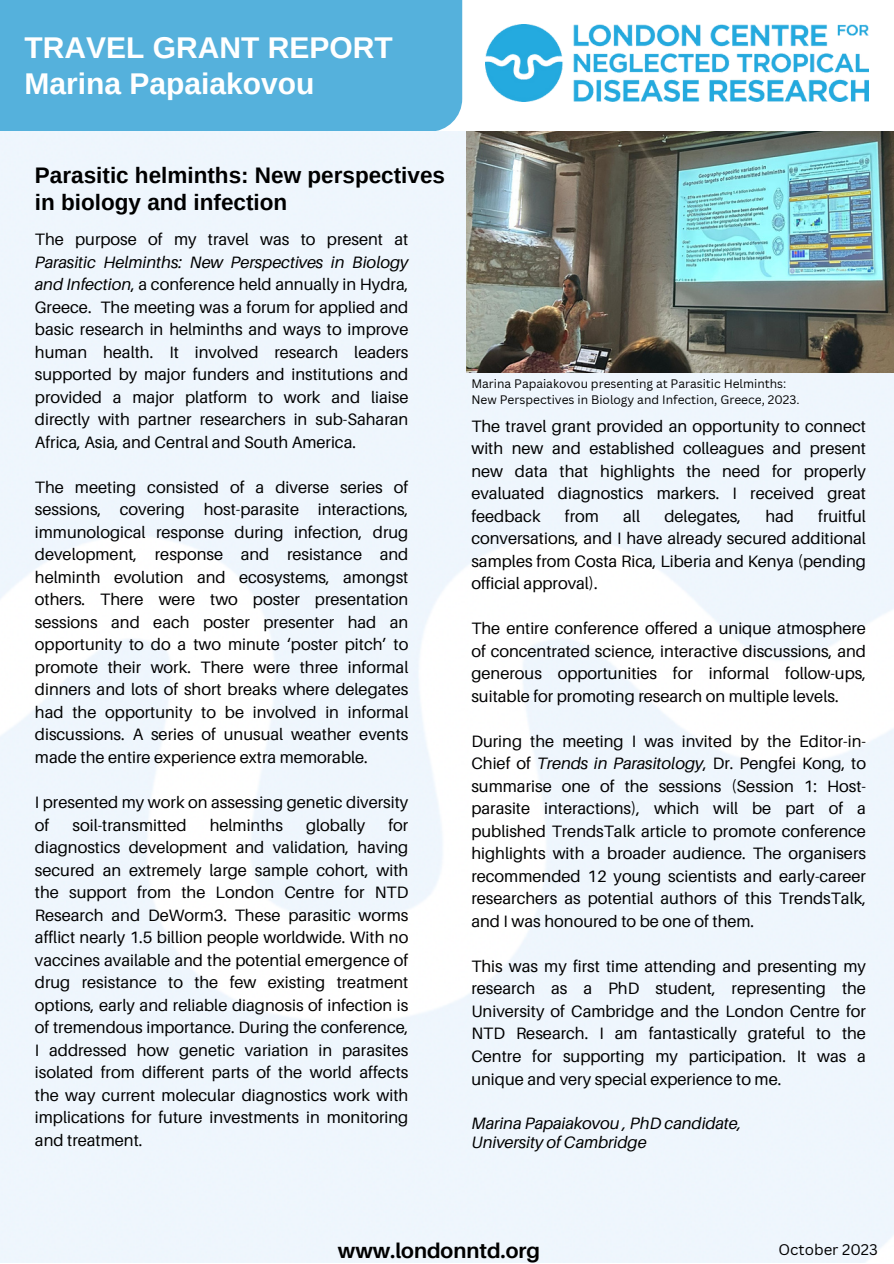
<style>
.page{position:relative;width:894px;height:1264px;background:#fff}
.page>*{position:absolute;margin:0;border:0;box-sizing:border-box;transform-origin:0 0}
.t1{font:700 30px "Arimo";color:#fff}
.t2{font:700 22.5px "Arimo";color:#000}
.t3{font:700 21px "Aileron";color:#000}
.t4{font:16.5px/22.5px "Aileron";color:#000;text-align:justify}
.t5{font:italic 16.5px "Aileron";color:#000}
.t6{font:15px "Canva Sans";color:#000}
.t7{font:12px/16px "Canva Sans";color:#000}
.s1{font-style:italic}
</style>
<div class="page">
<div style="left:0;top:0;width:462px;height:132px;background:#55b1dc"></div>
<img style="left:485px;top:24px;width:383px;height:78px">
<img style="left:0;top:132px;width:893px;height:1130px">
<img style="left:466px;top:132px;width:427px;height:240px">
<p class="t1" style="left:24px;top:31px;width:370px">TRAVEL GRANT REPORT</p>
<p class="t1" style="left:24px;top:67px;width:291px">Marina Papaiakovou</p>
<p class="t2" style="left:35px;top:162px;width:411px">Parasitic helminths: New perspectives</p>
<p class="t2" style="left:35px;top:189px;width:254px">in biology and infection</p>
<p class="t4" style="left:35px;top:228px;width:375px">The purpose of my travel was to present at <span class="s1">Parasitic Helminths: New Perspectives in Biology and Infection</span>, a conference held annually in Hydra, Greece. The meeting was a forum for applied and basic research in helminths and ways to improve human health. It involved research leaders supported by major funders and institutions and provided a major platform to work and liaise directly with partner researchers in sub-Saharan Africa, Asia, and Central and South America.</p>
<p class="t4" style="left:35px;top:475px;width:375px">The meeting consisted of a diverse series of sessions, covering host-parasite interactions, immunological response during infection, drug development, response and resistance and helminth evolution and ecosystems, amongst others. There were two poster presentation sessions and each poster presenter had an opportunity to do a two minute ‘poster pitch’ to promote their work. There were three informal dinners and lots of short breaks where delegates had the opportunity to be involved in informal discussions. A series of unusual weather events made the entire experience extra memorable.</p>
<p class="t4" style="left:35px;top:790px;width:375px">I presented my work on assessing genetic diversity of</p>
<p class="t4" style="left:35px;top:813px;width:375px;text-indent:353px">for diagnostics development and validation, having secured an extremely large sample cohort, with the support from the London Centre for NTD Research and DeWorm3. These parasitic worms afflict nearly 1.5 billion people worldwide. With no vaccines available and the potential emergence of drug resistance to the few existing treatment options, early and reliable diagnosis of infection is of tremendous importance. During the conference, I addressed how genetic variation in parasites isolated from different parts of the world affects the way current molecular diagnostics work with implications for future investments in monitoring and treatment.</p>
<p class="t4" style="left:72px;top:813px;width:115px">soil-transmitted</p>
<p class="t4" style="left:210px;top:813px;width:75px">helminths</p>
<p class="t4" style="left:306px;top:813px;width:61px">globally</p>
<p class="t7" style="left:471px;top:375px;width:329px">Marina Papaiakovou presenting at Parasitic Helminths:<br>New Perspectives in Biology and Infection, Greece, 2023.</p>
<p class="t4" style="left:471px;top:414px;width:396px">The travel grant provided an opportunity to connect with new and established colleagues and present new data that highlights the need for properly evaluated diagnostics markers. I received great feedback</p>
<p class="t4" style="left:471px;top:504px;width:396px;text-indent:347px">fruitful conversations, and I have already secured additional samples from Costa Rica, Liberia and Kenya (pending official approval).</p>
<p class="t4" style="left:471px;top:617px;width:396px">The entire conference offered a unique atmosphere of concentrated science, interactive discussions, and generous opportunities for informal follow-ups, suitable for promoting research on multiple levels.</p>
<p class="t4" style="left:471px;top:729px;width:396px">During the meeting I was invited by the Editor-in-Chief of <span class="s1">Trends in Parasitology</span>, Dr. Pengfei Kong, to summarise one of the sessions (Session 1: Host&shy;parasite interactions), which will be part of a published TrendsTalk article to promote conference highlights with a broader audience. The organisers recommended 12 young scientists and early-career researchers as potential authors of this TrendsTalk, and I was honoured to be one of them.</p>
<p class="t4" style="left:471px;top:954px;width:396px">This was my first time attending and presenting my research as a PhD student, representing the University of Cambridge and the London Centre for NTD Research. I am fantastically grateful to the Centre for supporting my participation. It was a unique and very special experience to me.</p>
<p class="t4" style="left:564px;top:504px;width:35px">from</p>
<p class="t4" style="left:623px;top:504px;width:18px">all</p>
<p class="t4" style="left:664px;top:504px;width:78px">delegates,</p>
<p class="t4" style="left:765px;top:504px;width:30px">had</p>
<p class="t5" style="left:471px;top:1113px;width:272px">Marina Papaiakovou , PhD candidate,</p>
<p class="t5" style="left:471px;top:1132px;width:177px">University of Cambridge</p>
<p class="t3" style="left:338px;top:1237px;width:203px">www.londonntd.org</p>
<p class="t6" style="left:778px;top:1238px;width:101px">October 2023</p>
</div>
